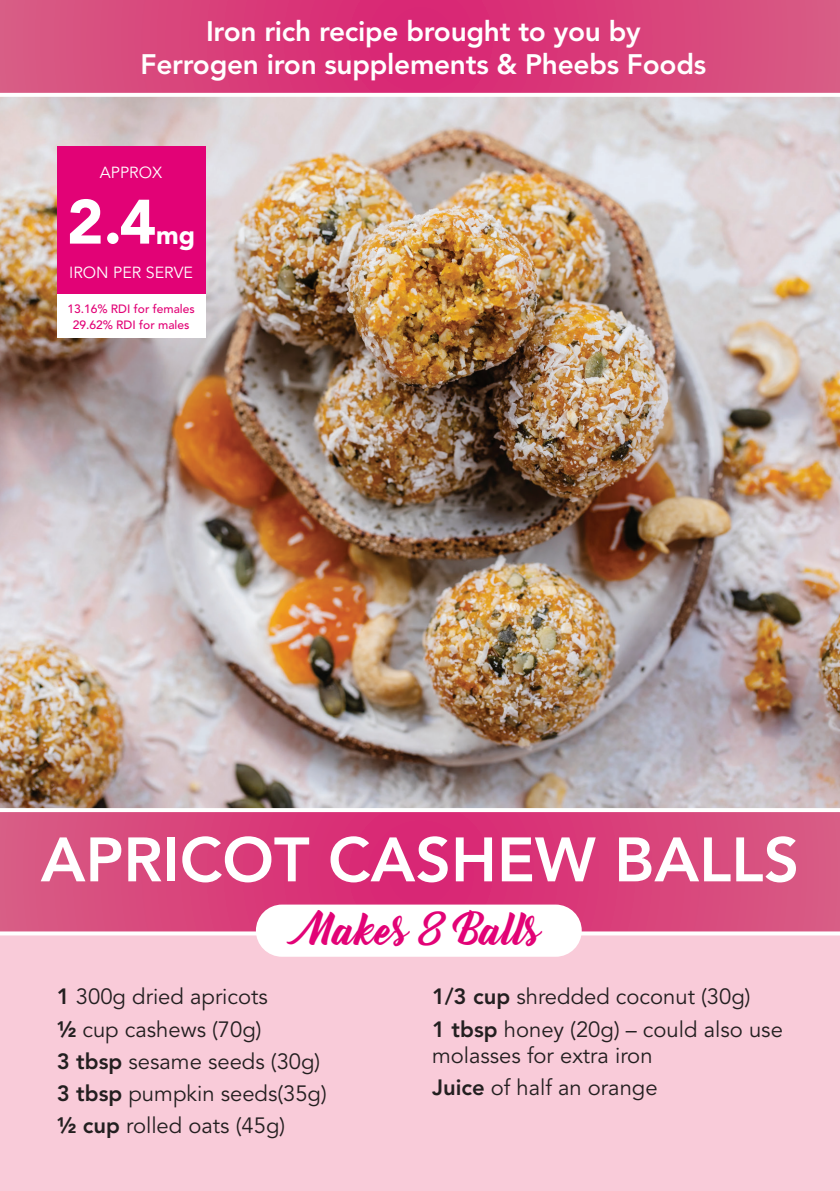
<style>
.page{position:relative;width:840px;height:1191px;background:#fff}
.page>*{position:absolute;margin:0;border:0;box-sizing:border-box;transform-origin:0 0}
.t1{font:800 62px "Avenir LT Std";color:#fff}
.t2{font:900 62px "Avenir LT Std";color:#fff}
.t3{font:40px "Bernadette";color:#e20276}
.t4{font:800 28px/33.6px "Avenir LT Std";letter-spacing:-.01em;color:#fff;text-align:center}
.t5{font:900 26px "Avenir LT Std";color:#fff}
.t6{font:22px/32px "Avenir LT Std";color:#231f20}
.t7{font:16px "Avenir LT Std";color:#fff}
.t8{font:500 12px/16px "Avenir LT Std";color:#e20276;text-align:center}
.s1{font-weight:800}
</style>
<div class="page">
<img style="left:0;top:97px;width:839px;height:711px">
<div style="left:0;top:933px;width:839px;height:258px;background:#f9cbd9"></div>
<svg style="left:0;top:812px;width:839px;height:119px;background:#d8427b"></svg>
<svg style="left:0;top:931px;width:839px;height:4px"></svg>
<svg style="left:0;top:0;width:839px;height:93px;background:#d8407b"></svg>
<div style="left:256px;top:904px;width:325px;height:52px;background:#fff;border-radius:26px"></div>
<div style="left:57px;top:146px;width:148px;height:148px;background:#e20276"></div>
<div style="left:57px;top:294px;width:148px;height:43px;background:#fff"></div>
<p class="t4" style="left:140px;top:14px;width:567px">Iron rich recipe brought to you by<br>Ferrogen iron supplements &amp; Pheebs Foods</p>
<p class="t7" style="left:100px;top:163px;width:64px">APPROX</p>
<h1 class="t2" style="left:67px;top:184px;width:91px">2.4</h1>
<p class="t5" style="left:156px;top:219px;width:40px">mg</p>
<p class="t7" style="left:69px;top:264px;width:125px">IRON PER SERVE</p>
<p class="t8" style="left:67px;top:301px;width:129px">13.16% RDI for females<br>29.62% RDI for males</p>
<h1 class="t1" style="left:41px;top:823px;width:759px">APRICOT CASHEW BALLS</h1>
<h2 class="t3" style="left:298px;top:898px;width:244px">Makes 8 Balls</h2>
<p class="t6" style="left:57px;top:981px;width:271px"><span class="s1">1</span> 300g dried apricots<br><span class="s1">½</span> cup cashews (70g)<br><span class="s1">3 tbsp</span> sesame seeds (30g)<br><span class="s1">3 tbsp</span> pumpkin seeds(35g) <span class="s1">½ cup</span> rolled oats (45g)</p>
<p class="t6" style="left:432px;top:981px;width:352px"><span class="s1">1/3 cup</span> shredded coconut (30g)<br><span class="s1">1 tbsp</span> honey (20g) – could also use</p>
<p class="t6" style="left:432px;top:1040px;width:227px">molasses for extra iron<br><span class="s1">Juice</span> of half an orange</p>
</div>
